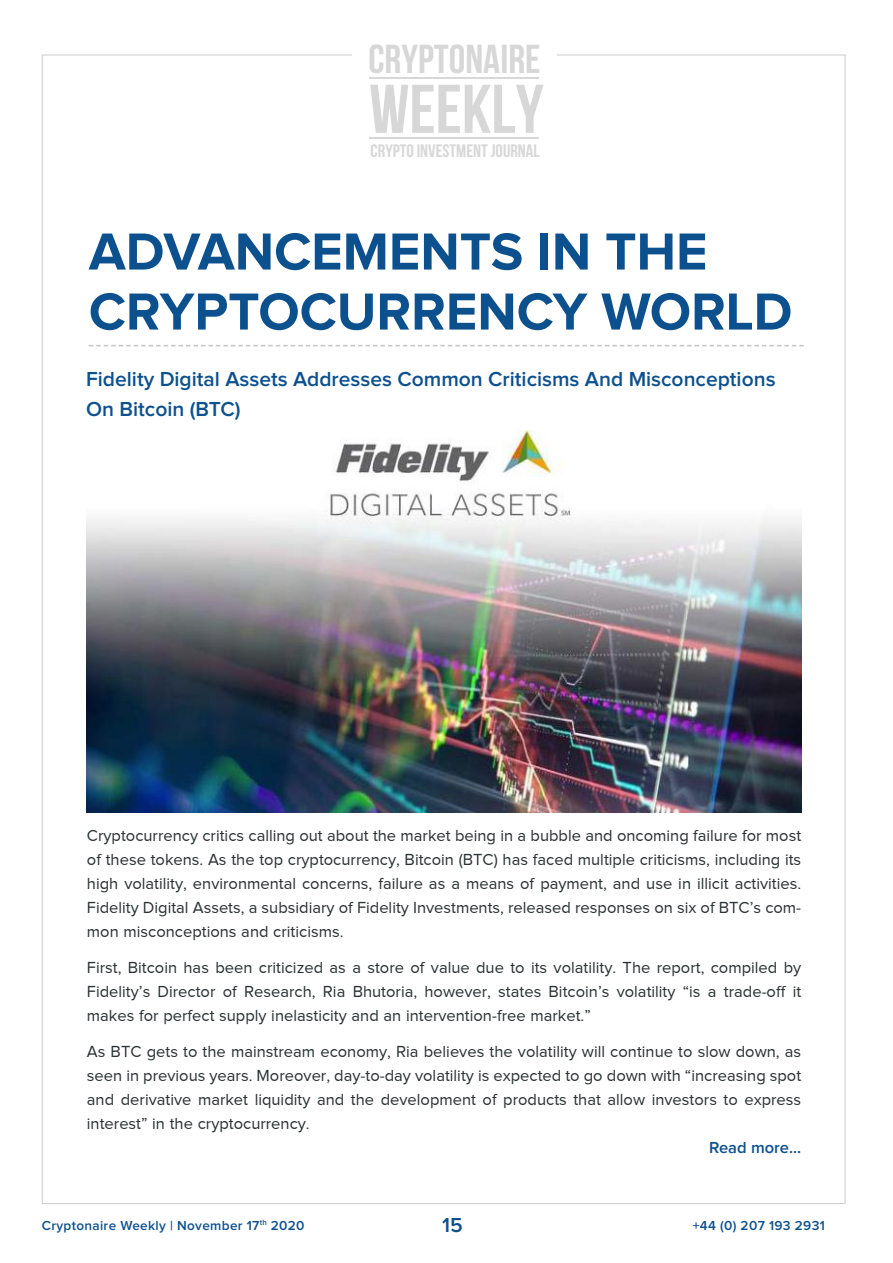
<style>
.page{position:relative;width:893px;height:1263px;background:#fff}
.page>*{position:absolute;margin:0;border:0;box-sizing:border-box;transform-origin:0 0}
.t1{font:68.7px "Bebas Neue";color:#d7d7d7;scale:1.04 1}
.t2{font:700 54px/60px "Proxima Nova";color:#0d508e}
.t3{font:40.5px "Bebas Neue";color:#d7d7d7;scale:1.04 1}
.t4{font:600 21px/30px "Proxima Nova";color:#0d508e}
.t5{font:18px "Bebas Neue";color:#d7d7d7;scale:1.04 1}
.t6{font:16.5px/24px "Proxima Nova";color:#293132;text-align:justify}
.t7{font:600 16.5px "Proxima Nova";color:#0d508e}
.t8{font:600 13.5px "Proxima Nova";letter-spacing:.025em;color:#0d508e}
</style>
<div class="page">
<hr style="left:370px;top:78px;width:169px;height:1px;background:#d7d7d7">
<hr style="left:370px;top:137px;width:169px;height:2px;background:#d7d7d7">
<svg style="left:89px;top:345px;width:715px;height:1px"></svg>
<img style="left:86px;top:431px;width:715px;height:382px">
<h3 class="t3" style="left:368px;top:36px;width:167px">CRYPTONAIRE</h3>
<h1 class="t1" style="left:369px;top:71px;width:169px">WEEKLY</h1>
<p class="t5" style="left:371px;top:141px;width:164px">CRYPTO INVESTMENT JOURNAL</p>
<h2 class="t2" style="left:89px;top:224px;width:705px">ADVANCEMENTS IN THE<br>CRYPTOCURRENCY WORLD</h2>
<p class="t4" style="left:86px;top:364px;width:691px">Fidelity Digital Assets Addresses Common Criticisms And Misconceptions<br>On Bitcoin (BTC)</p>
<p class="t6" style="left:87px;top:823px;width:716px">Cryptocurrency critics calling out about the market being in a bubble and oncoming failure for most of these tokens. As the top cryptocurrency, Bitcoin (BTC) has faced multiple criticisms, including its high volatility, environmental concerns, failure as a means of payment, and use in illicit activities.<br>Fidelity Digital Assets, a subsidiary of Fidelity Investments, released responses on six of BTC’s com&shy;mon misconceptions and criticisms.</p>
<p class="t6" style="left:87px;top:955px;width:716px">First, Bitcoin has been criticized as a store of value due to its volatility. The report, compiled by Fidelity’s Director of Research, Ria Bhutoria, however, states Bitcoin’s volatility “is a trade-off it makes for perfect supply inelasticity and an intervention-free market.”</p>
<p class="t6" style="left:87px;top:1039px;width:716px">As BTC gets to the mainstream economy, Ria believes the volatility will continue to slow down, as seen in previous years. Moreover, day-to-day volatility is expected to go down with “increasing spot and derivative market liquidity and the development of products that allow investors to express interest” in the cryptocurrency.</p>
<p class="t7" style="left:709px;top:1140px;width:94px">Read more...</p>
<p class="t4" style="left:442px;top:1211px;width:22px">15</p>
<p class="t8" style="left:42px;top:1219px;width:264px">Cryptonaire Weekly | November 17<sup>th</sup> 2020</p>
<p class="t8" style="left:693px;top:1219px;width:134px">+44 (0) 207 193 2931</p>
</div>
